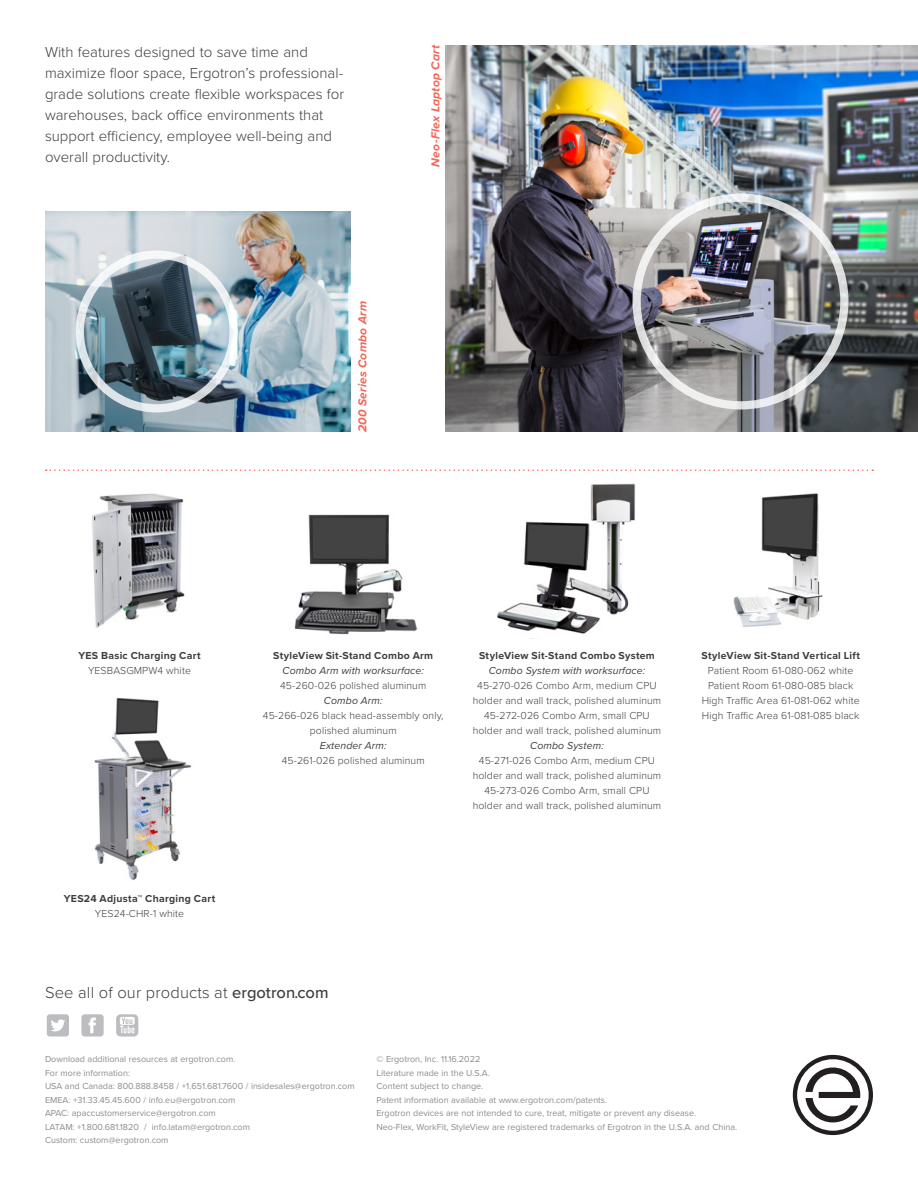
<style>
.page{position:relative;width:918px;height:1188px;background:#fff}
.page>*{position:absolute;margin:0;border:0;box-sizing:border-box;transform-origin:0 0}
.t1{font:300 16.5px "Proxima Nova";letter-spacing:.01em;color:#3e3e3f}
.Bullets-sidebar{font:300 15px/21px "Proxima Nova";color:#3e3e3f}
.Chart_Words_LEFT_Jus{font:italic 700 12px "Proxima Nova";letter-spacing:.02em;color:#f26758}
.Chart_Words_LEFT_Jus-2{font:300 10.5px/15px "Proxima Nova";letter-spacing:.01em;color:#3e3e3f;text-align:center}
.Chart_Words_LEFT_Jus-3{font:700 10.5px "Proxima Nova";letter-spacing:.025em;color:#3e3e3f}
.Chart_Words_LEFT_Jus-4{font:italic 10.5px "Proxima Nova";letter-spacing:.01em;color:#3e3e3f}
.t2{font:9px "Proxima Nova";color:#8a8c8f}
.s1{font-weight:400;font-style:italic}
.s2{font-weight:500}
</style>
<div class="page">
<img style="left:45px;top:212px;width:306px;height:220px">
<img style="left:733px;top:493px;width:90px;height:134px">
<img style="left:92px;top:493px;width:93px;height:135px">
<img style="left:94px;top:698px;width:98px;height:182px">
<img style="left:294px;top:514px;width:123px;height:121px">
<img style="left:496px;top:483px;width:140px;height:151px">
<svg style="left:46px;top:470px;width:827px;height:1px"></svg>
<img style="left:446px;top:45px;width:472px;height:387px">
<div style="left:633px;top:194px;width:216px;height:216px;border:8px solid #fff;border-radius:50%"></div>
<div style="left:76px;top:250px;width:162px;height:162px;border:8px solid #fff;border-radius:50%"></div>
<svg style="left:47px;top:1014px;width:22px;height:23px"></svg>
<div style="left:81px;top:1014px;width:23px;height:23px;background:#bcbdc0;border-radius:3px"></div>
<svg style="left:89px;top:1018px;width:7px;height:15px"></svg>
<div style="left:116px;top:1014px;width:22px;height:23px;background:#bcbdc0;border-radius:4px"></div>
<svg style="left:120px;top:1017px;width:15px;height:8px"></svg>
<svg style="left:120px;top:1018px;width:15px;height:15px"></svg>
<svg style="left:793px;top:1055px;width:80px;height:80px"></svg>
<p class="Bullets-sidebar" style="left:45px;top:41px;width:301px">With features designed to save time and maximize floor space, Ergotron’s professional&shy;grade solutions create flexible workspaces for warehouses, back office environments that support efficiency, employee well-being and overall productivity.</p>
<p class="Chart_Words_LEFT_Jus" style="left:428px;top:167px;width:123px;rotate:-90deg">Neo-Flex Laptop Cart</p>
<p class="Chart_Words_LEFT_Jus" style="left:355px;top:432px;width:132px;rotate:-90deg">200 Series Combo Arm</p>
<p class="Chart_Words_LEFT_Jus-3" style="left:78px;top:649px;width:124px">YES Basic Charging Cart</p>
<p class="Chart_Words_LEFT_Jus-2" style="left:88px;top:662px;width:104px">YESBASGMPW4 white</p>
<p class="Chart_Words_LEFT_Jus-3" style="left:273px;top:649px;width:162px">StyleView Sit-Stand Combo Arm</p>
<p class="Chart_Words_LEFT_Jus-2" style="left:280px;top:662px;width:148px;text-align:left"><span class="s1">Combo Arm with worksurface:<br></span>45-260-026 polished aluminum</p>
<p class="Chart_Words_LEFT_Jus-2" style="left:263px;top:692px;width:182px"><span class="s1">Combo Arm:<br></span>45-266-026 black head-assembly only, polished aluminum</p>
<p class="Chart_Words_LEFT_Jus-4" style="left:320px;top:737px;width:68px">Extender Arm:</p>
<p class="Chart_Words_LEFT_Jus-2" style="left:282px;top:752px;width:144px">45-261-026 polished aluminum</p>
<p class="Chart_Words_LEFT_Jus-3" style="left:479px;top:649px;width:177px">StyleView Sit-Stand Combo System</p>
<p class="Chart_Words_LEFT_Jus-2" style="left:473px;top:662px;width:190px"><span class="s1">Combo System with worksurface:<br></span>45-270-026 Combo Arm, medium CPU holder and wall track, polished aluminum</p>
<p class="Chart_Words_LEFT_Jus-2" style="left:473px;top:707px;width:190px">45-272-026 Combo Arm, small CPU holder and wall track, polished aluminum</p>
<p class="Chart_Words_LEFT_Jus-2" style="left:473px;top:737px;width:190px"><span class="s1">Combo System:<br></span>45-271-026 Combo Arm, medium CPU holder and wall track, polished aluminum</p>
<p class="Chart_Words_LEFT_Jus-2" style="left:473px;top:782px;width:190px">45-273-026 Combo Arm, small CPU holder and wall track, polished aluminum</p>
<p class="Chart_Words_LEFT_Jus-3" style="left:64px;top:893px;width:153px">YES24 Adjusta™ Charging Cart</p>
<p class="Chart_Words_LEFT_Jus-2" style="left:95px;top:906px;width:91px">YES24-CHR-1 white</p>
<p class="t1" style="left:45px;top:980px;width:285px">See all of our products at <span class="s2">ergotron.com</span></p>
<p class="Chart_Words_LEFT_Jus-3" style="left:702px;top:649px;width:160px">StyleView Sit-Stand Vertical Lift</p>
<p class="Chart_Words_LEFT_Jus-2" style="left:702px;top:662px;width:159px">Patient Room 61-080-062 white<br>Patient Room 61-080-085 black<br>High Traffic Area 61-081-062 white</p>
<p class="Chart_Words_LEFT_Jus-2" style="left:702px;top:707px;width:159px">High Traffic Area 61-081-085 black</p>
<p class="t2" style="left:45px;top:1054px;width:192px">Download additional resources at ergotron.com.</p>
<p class="t2" style="left:45px;top:1067px;width:87px">For more information:</p>
<p class="t2" style="left:45px;top:1081px;width:311px">USA and Canada: 800.888.8458 / +1.651.681.7600 / insidesales@ergotron.com</p>
<p class="t2" style="left:45px;top:1094px;width:192px">EMEA: +31.33.45.45.600 / info.eu@ergotron.com</p>
<p class="t2" style="left:45px;top:1108px;width:172px">APAC: apaccustomerservice@ergotron.com</p>
<p class="t2" style="left:45px;top:1121px;width:206px">LATAM: +1.800.681.1820 / info.latam@ergotron.com</p>
<p class="t2" style="left:45px;top:1135px;width:125px">Custom: custom@ergotron.com</p>
<p class="t2" style="left:376px;top:1054px;width:105px">© Ergotron, Inc. 11.16.2022</p>
<p class="t2" style="left:376px;top:1067px;width:115px">Literature made in the U.S.A.</p>
<p class="t2" style="left:376px;top:1081px;width:108px">Content subject to change.</p>
<p class="t2" style="left:376px;top:1094px;width:232px">Patent information available at www.ergotron.com/patents.</p>
<p class="t2" style="left:376px;top:1108px;width:321px">Ergotron devices are not intended to cure, treat, mitigate or prevent any disease.</p>
<p class="t2" style="left:376px;top:1121px;width:362px">Neo-Flex, WorkFit, StyleView are registered trademarks of Ergotron in the U.S.A. and China.</p>
</div>
